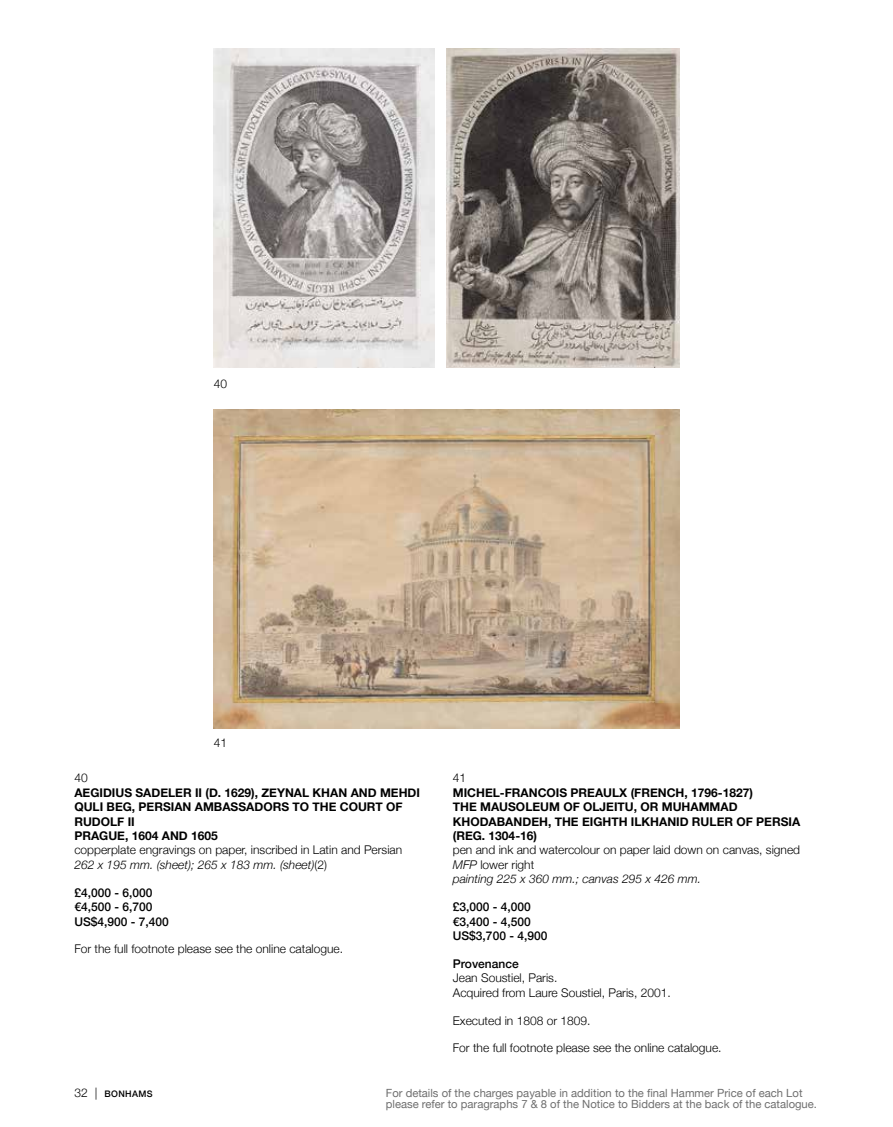
<style>
.page{position:relative;width:893px;height:1127px;background:#fff}
.page>*{position:absolute;margin:0;border:0;box-sizing:border-box;transform-origin:0 0}
.t1{font:300 12px/14.4px "Helvetica Neue";color:#000}
.t2{font:700 12px/14.4px "Helvetica Neue";color:#000}
.t3{font:500 12px/14.4px "Helvetica Neue";color:#000}
.t4{font:11.25px/10.5px "Helvetica Neue";color:#6f6f6f}
.t5{font:500 9px "Helvetica Neue";letter-spacing:.04em;color:#000}
.s1{font-style:italic}
.s2{font-weight:300;font-size:12px}
</style>
<div class="page">
<img style="left:214px;top:48px;width:221px;height:320px">
<img style="left:447px;top:48px;width:232px;height:320px">
<img style="left:214px;top:409px;width:465px;height:319px">
<p class="t1" style="left:214px;top:376px;width:15px">40</p>
<p class="t1" style="left:214px;top:735px;width:15px">41</p>
<p class="t1" style="left:74px;top:770px;width:15px">40</p>
<p class="t2" style="left:74px;top:786px;width:347px">AEGIDIUS SADELER II (D. 1629), ZEYNAL KHAN AND MEHDI<br>QULI BEG, PERSIAN AMBASSADORS TO THE COURT OF<br>RUDOLF II<br>PRAGUE, 1604 AND 1605</p>
<p class="t1" style="left:74px;top:842px;width:329px">copperplate engravings on paper, inscribed in Latin and Persian<br><span class="s1">262 x 195 mm. (sheet); 265 x 183 mm. (sheet)</span>(2)</p>
<p class="t3" style="left:74px;top:884px;width:96px">£4,000 - 6,000 €4,500 - 6,700<br>US$4,900 - 7,400</p>
<p class="t1" style="left:74px;top:941px;width:270px">For the full footnote please see the online catalogue.</p>
<p class="t1" style="left:453px;top:770px;width:15px">41</p>
<p class="t2" style="left:453px;top:786px;width:349px">MICHEL-FRANCOIS PREAULX (FRENCH, 1796-1827)<br>THE MAUSOLEUM OF OLJEITU, OR MUHAMMAD KHODABANDEH, THE EIGHTH ILKHANID RULER OF PERSIA (REG. 1304-16)</p>
<p class="t1" style="left:453px;top:842px;width:349px">pen and ink and watercolour on paper laid down on canvas, signed<br><span class="s1">MFP</span> lower right<br><span class="s1">painting 225 x 360 mm.; canvas 295 x 426 mm.</span></p>
<p class="t3" style="left:453px;top:899px;width:96px">£3,000 - 4,000 €3,400 - 4,500<br>US$3,700 - 4,900</p>
<p class="t3" style="left:453px;top:955px;width:67px">Provenance</p>
<p class="t1" style="left:453px;top:970px;width:219px">Jean Soustiel, Paris.<br>Acquired from Laure Soustiel, Paris, 2001.</p>
<p class="t1" style="left:453px;top:1012px;width:139px">Executed in 1808 or 1809.</p>
<p class="t1" style="left:453px;top:1040px;width:270px">For the full footnote please see the online catalogue.</p>
<p class="t5" style="left:74px;top:1087px;width:80px"><span class="s2">32 |</span> BONHAMS</p>
<p class="t4" style="left:386px;top:1088px;width:433px">For details of the charges payable in addition to the final Hammer Price of each Lot please refer to paragraphs 7 &amp; 8 of the Notice to Bidders at the back of the catalogue.</p>
</div>
